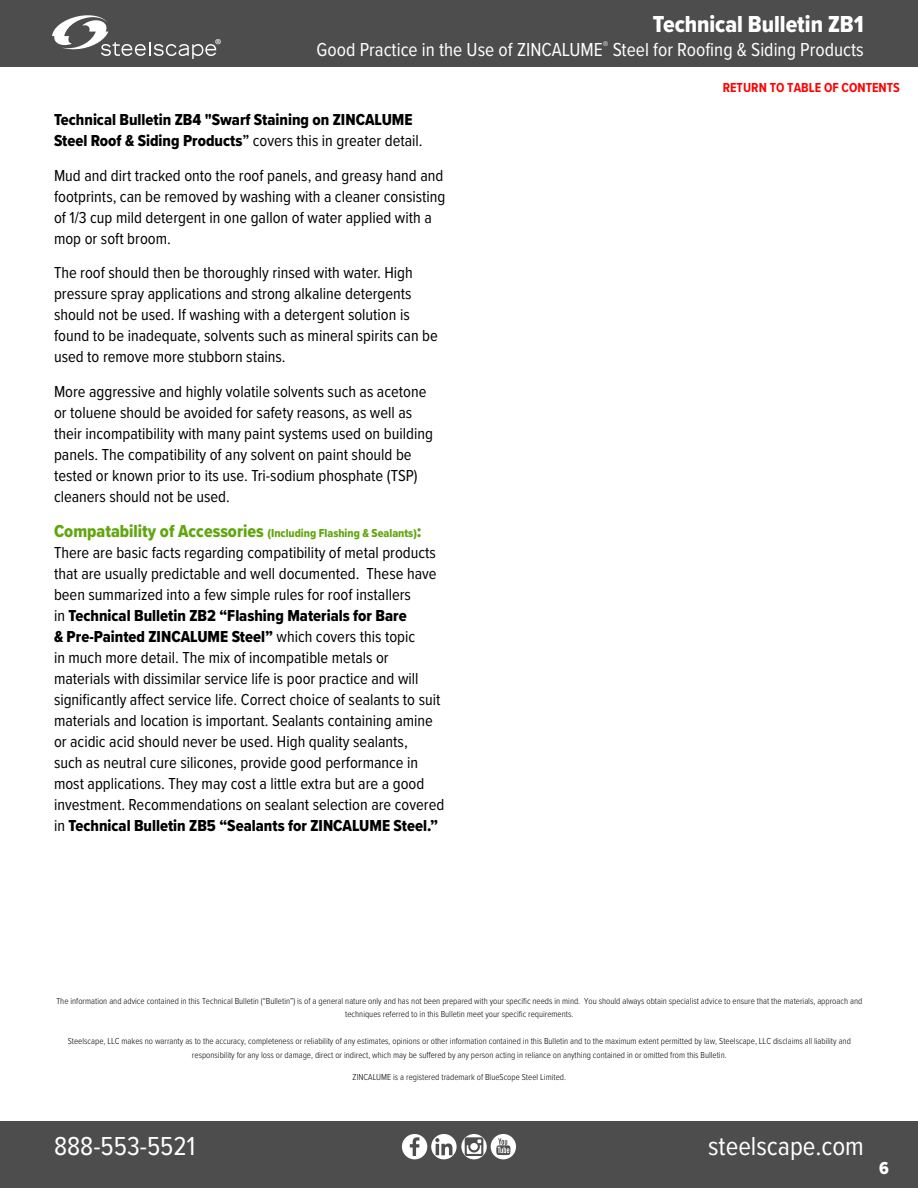
<style>
.page{position:relative;width:918px;height:1188px;background:#fff}
.page>*{position:absolute;margin:0;border:0;box-sizing:border-box;transform-origin:0 0}
.t1{font:27px "Proxima Nova Cond";color:#fff}
.t2{font:24px "Proxima Nova Cond Extrabld";color:#fff}
.t3{font:19.5px "Proxima Nova Cond";color:#fff}
.t4{font:18px "Proxima Nova Cond Extrabld";color:#fff}
.t5{font:16.5px/21px "Proxima Nova Cond";color:#000}
.t6{font:16.5px/21px "Proxima Nova Cond Extrabld";color:#000}
.t7{font:16.05px "Myriad Pro";color:#fff}
.t8{font:700 13.5px "Proxima Nova Cond";color:#f00}
.t9{font:12px "Proxima Nova Cond Extrabld";color:#61a60e}
.t10{font:300 9px/13.5px "Proxima Nova Cond";color:#000;text-align:center}
.s1{font-family:"Proxima Nova Cond";font-weight:600}
.s2{font-family:"Proxima Nova Cond"}
.s3{font-size:18px}
.s4{font-family:"Proxima Nova Cond Extrabld"}
</style>
<div class="page">
<div style="left:0;top:1121px;width:918px;height:67px;background:#4d4d4d"></div>
<div style="left:0;top:0;width:918px;height:68px;background:#4e4d4d"></div>
<svg style="left:402px;top:1134px;width:114px;height:25px"></svg>
<svg style="left:52px;top:15px;width:164px;height:44px"></svg>
<p class="t7" style="left:215px;top:35px;width:8px">®</p>
<p class="t2" style="left:653px;top:6px;width:212px">Technical Bulletin ZB1</p>
<p class="t3" style="left:317px;top:35px;width:549px">Good Practice in the Use of ZINCALUME<sup>®</sup> Steel for Roofing &amp; Siding Products</p>
<p class="t8" style="left:723px;top:77px;width:179px">RETURN TO TABLE OF CONTENTS</p>
<p class="t6" style="left:54px;top:109px;width:370px">Technical Bulletin ZB4 "Swarf Staining on ZINCALUME<br>Steel Roof &amp; Siding Products<span class="s1">”</span> <span class="s2">covers this in greater detail.</span></p>
<p class="t5" style="left:54px;top:164px;width:393px">Mud and dirt tracked onto the roof panels, and greasy hand and footprints, can be removed by washing with a cleaner consisting of 1/3 cup mild detergent in one gallon of water applied with a mop or soft broom.</p>
<p class="t5" style="left:54px;top:262px;width:385px">The roof should then be thoroughly rinsed with water. High pressure spray applications and strong alkaline detergents should not be used. If washing with a detergent solution is found to be inadequate, solvents such as mineral spirits can be used to remove more stubborn stains.</p>
<p class="t5" style="left:54px;top:380px;width:380px">More aggressive and highly volatile solvents such as acetone or toluene should be avoided for safety reasons, as well as their incompatibility with many paint systems used on building panels. The compatibility of any solvent on paint should be tested or known prior to its use. Tri-sodium phosphate (TSP) cleaners should not be used.</p>
<p class="t9" style="left:54px;top:524px;width:369px"><span class="s3">Compatability of Accessories</span> (Including Flashing &amp; Sealants)<span class="s3">:</span></p>
<p class="t5" style="left:54px;top:541px;width:392px">There are basic facts regarding compatibility of metal products that are usually predictable and well documented. These have been summarized into a few simple rules for roof installers<br>in <span class="s4">Technical Bulletin ZB2 “Flashing Materials for Bare<br>&amp; Pre-Painted ZINCALUME Steel”</span> which covers this topic<br>in much more detail. The mix of incompatible metals or materials with dissimilar service life is poor practice and will significantly affect service life. Correct choice of sealants to suit materials and location is important. Sealants containing amine or acidic acid should never be used. High quality sealants,<br>such as neutral cure silicones, provide good performance in most applications. They may cost a little extra but are a good investment. Recommendations on sealant selection are covered in <span class="s4">Technical Bulletin ZB5 “Sealants for ZINCALUME Steel.”</span></p>
<p class="t10" style="left:56px;top:994px;width:807px">The information and advice contained in this Technical Bulletin (“Bulletin”) is of a general nature only and has not been prepared with your specific needs in mind. You should always obtain specialist advice to ensure that the materials, approach and techniques referred to in this Bulletin meet your specific requirements.</p>
<p class="t10" style="left:68px;top:1034px;width:785px">Steelscape, LLC makes no warranty as to the accuracy, completeness or reliability of any estimates, opinions or other information contained in this Bulletin and to the maximum extent permitted by law, Steelscape, LLC disclaims all liability and responsibility for any loss or damage, direct or indirect, which may be suffered by any person acting in reliance on anything contained in or omitted from this Bulletin.</p>
<p class="t10" style="left:353px;top:1069px;width:215px">ZINCALUME is a registered trademark of BlueScope Steel Limited.</p>
<h1 class="t1" style="left:54px;top:1126px;width:143px">888-553-5521</h1>
<h1 class="t1" style="left:708px;top:1126px;width:157px">steelscape.com</h1>
<p class="t4" style="left:879px;top:1154px;width:11px">6</p>
</div>
